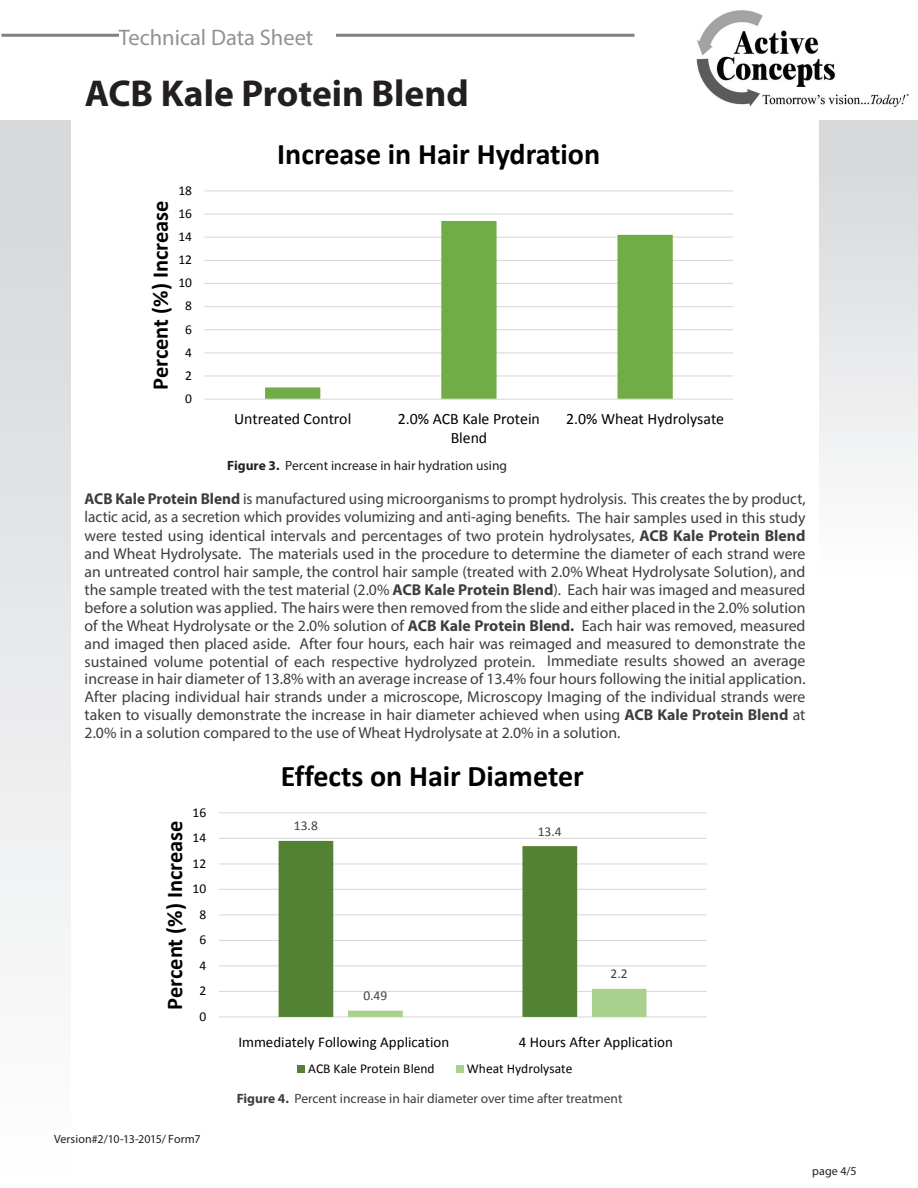
<style>
.page{position:relative;width:918px;height:1188px;background:#fff}
.page>*{position:absolute;margin:0;border:0;box-sizing:border-box;transform-origin:0 0}
.t1{font:700 37.5px "Myriad Pro";color:#231f20}
.t2{font:700 30px "Calibri";color:#000}
.t3{font:700 22.5px "Calibri";color:#000}
.t4{font:22.5px "Myriad Pro";color:#919295}
.t5{font:15.9px/19.2px "Calibri";color:#000;text-align:center}
.t6{font:15.75px/18px "Myriad Pro";color:#3e3e3f;text-align:justify}
.t7{font:15px "Calibri";color:#000}
.t8{font:13.5px "Calibri";color:#000}
.t9{font:13.5px "Myriad Pro";color:#3e3e3f}
.t10{font:13.5px "Myriad Pro";color:#231f20}
.t11{font:13.5px "Calibri";color:#404040}
.t12{font:12px "Myriad Pro";letter-spacing:.005em;color:#231f20}
.s1{font-weight:700}
</style>
<div class="page">
<hr style="left:2px;top:34px;width:633px;height:3px;background:#808083">
<div style="left:119px;top:28px;width:217px;height:31px;background:#fff"></div>
<div style="left:819px;top:120px;width:99px;height:459px;background:linear-gradient(to bottom,#d4d5d8,#fefefe)"></div>
<div style="left:0;top:120px;width:71px;height:1068px;background:linear-gradient(to bottom,#d4d5d8,#fefefe)"></div>
<img style="left:696px;top:10px;width:213px;height:97px">
<hr style="left:205px;top:375px;width:528px;height:1px;background:#d9d9d9">
<hr style="left:205px;top:352px;width:528px;height:1px;background:#d9d9d9">
<hr style="left:205px;top:329px;width:528px;height:1px;background:#d9d9d9">
<hr style="left:205px;top:306px;width:528px;height:1px;background:#d9d9d9">
<hr style="left:205px;top:283px;width:528px;height:1px;background:#d9d9d9">
<hr style="left:205px;top:260px;width:528px;height:1px;background:#d9d9d9">
<hr style="left:205px;top:237px;width:528px;height:1px;background:#d9d9d9">
<hr style="left:205px;top:214px;width:528px;height:1px;background:#d9d9d9">
<hr style="left:205px;top:190px;width:528px;height:1px;background:#d9d9d9">
<svg style="left:265px;top:221px;width:408px;height:178px"></svg>
<hr style="left:205px;top:399px;width:528px;height:1px;background:#d9d9d9">
<hr style="left:219px;top:1016px;width:487px;height:1px;background:#d9d9d9">
<hr style="left:219px;top:991px;width:487px;height:1px;background:#d9d9d9">
<hr style="left:219px;top:965px;width:487px;height:1px;background:#d9d9d9">
<hr style="left:219px;top:940px;width:487px;height:1px;background:#d9d9d9">
<hr style="left:219px;top:914px;width:487px;height:1px;background:#d9d9d9">
<hr style="left:219px;top:889px;width:487px;height:1px;background:#d9d9d9">
<hr style="left:219px;top:863px;width:487px;height:1px;background:#d9d9d9">
<hr style="left:219px;top:838px;width:487px;height:1px;background:#d9d9d9">
<hr style="left:219px;top:812px;width:487px;height:1px;background:#d9d9d9">
<svg style="left:279px;top:841px;width:298px;height:176px"></svg>
<svg style="left:348px;top:989px;width:298px;height:28px"></svg>
<div style="left:298px;top:1065px;width:7px;height:8px;background:#548235"></div>
<div style="left:456px;top:1065px;width:8px;height:8px;background:#a9d18e"></div>
<p class="t4" style="left:119px;top:23px;width:196px">Technical Data Sheet</p>
<p class="t1" style="left:85px;top:69px;width:386px">ACB Kale Protein Blend</p>
<p class="t8" style="left:178px;top:182px;width:15px">18</p>
<p class="t3" style="left:146px;top:390px;width:191px;rotate:-90deg">Percent (%) Increase</p>
<p class="t8" style="left:178px;top:205px;width:15px">16</p>
<p class="t8" style="left:178px;top:228px;width:15px">14</p>
<p class="t8" style="left:178px;top:251px;width:15px">12</p>
<p class="t8" style="left:178px;top:274px;width:15px">10</p>
<p class="t8" style="left:185px;top:297px;width:8px">8</p>
<p class="t8" style="left:185px;top:321px;width:8px">6</p>
<p class="t8" style="left:185px;top:344px;width:8px">4</p>
<p class="t8" style="left:185px;top:367px;width:8px">2</p>
<p class="t8" style="left:185px;top:390px;width:8px">0</p>
<p class="t2" style="left:277px;top:135px;width:325px">Increase in Hair Hydration</p>
<p class="t5" style="left:234px;top:409px;width:119px">Untreated Control</p>
<p class="t5" style="left:398px;top:409px;width:144px">2.0% ACB Kale Protein<br>Blend</p>
<p class="t5" style="left:566px;top:409px;width:159px">2.0% Wheat Hydrolysate</p>
<p class="t10" style="left:227px;top:457px;width:282px"><span class="s1">Figure 3.</span> Percent increase in hair hydration using</p>
<p class="t6" style="left:85px;top:489px;width:722px"><span class="s1">ACB Kale Protein Blend</span> is manufactured using microorganisms to prompt hydrolysis. This creates the by product, lactic acid, as a secretion which provides volumizing and anti-aging benefits. The hair samples used in this study</p>
<p class="t6" style="left:85px;top:527px;width:722px">were tested using identical intervals and percentages of two protein hydrolysates, <span class="s1">ACB Kale Protein Blend </span>and Wheat Hydrolysate. The materials used in the procedure to determine the diameter of each strand were an untreated control hair sample, the control hair sample (treated with 2.0% Wheat Hydrolysate Solution), and the sample treated with the test material (2.0% <span class="s1">ACB Kale Protein Blend</span>). Each hair was imaged and measured before a solution was applied. The hairs were then removed from the slide and either placed in the 2.0% solution of the Wheat Hydrolysate or the 2.0% solution of <span class="s1">ACB Kale Protein Blend.</span> Each hair was removed, measured and imaged then placed aside. After four hours, each hair was reimaged and measured to demonstrate the sustained volume potential of each respective hydrolyzed protein. Immediate results showed an average</p>
<p class="t6" style="left:85px;top:669px;width:722px">increase in hair diameter of 13.8% with an average increase of 13.4% four hours following the initial application.<br>After placing individual hair strands under a microscope, Microscopy Imaging of the individual strands were taken to visually demonstrate the increase in hair diameter achieved when using <span class="s1">ACB Kale Protein Blend</span> at 2.0% in a solution compared to the use of Wheat Hydrolysate at 2.0% in a solution.</p>
<p class="t8" style="left:193px;top:804px;width:15px">16</p>
<p class="t3" style="left:160px;top:1010px;width:191px;rotate:-90deg">Percent (%) Increase</p>
<p class="t8" style="left:193px;top:829px;width:15px">14</p>
<p class="t8" style="left:193px;top:855px;width:15px">12</p>
<p class="t8" style="left:193px;top:880px;width:15px">10</p>
<p class="t8" style="left:199px;top:906px;width:8px">8</p>
<p class="t8" style="left:199px;top:931px;width:8px">6</p>
<p class="t8" style="left:199px;top:957px;width:8px">4</p>
<p class="t8" style="left:199px;top:982px;width:8px">2</p>
<p class="t8" style="left:199px;top:1008px;width:8px">0</p>
<p class="t12" style="left:54px;top:1132px;width:148px">Version#2/10-13-2015/ Form7</p>
<p class="t2" style="left:281px;top:757px;width:304px">Effects on Hair Diameter</p>
<p class="t11" style="left:294px;top:817px;width:25px">13.8</p>
<p class="t11" style="left:363px;top:987px;width:25px">0.49</p>
<p class="t11" style="left:538px;top:823px;width:25px">13.4</p>
<p class="t11" style="left:611px;top:965px;width:19px">2.2</p>
<p class="t7" style="left:238px;top:1033px;width:212px">Immediately Following Application</p>
<p class="t7" style="left:519px;top:1033px;width:156px">4 Hours After Application</p>
<p class="t8" style="left:308px;top:1060px;width:128px">ACB Kale Protein Blend</p>
<p class="t8" style="left:467px;top:1060px;width:107px">Wheat Hydrolysate</p>
<p class="t9" style="left:237px;top:1090px;width:387px"><span class="s1">Figure 4.</span> Percent increase in hair diameter over time after treatment</p>
<p class="t12" style="left:812px;top:1164px;width:46px">page 4/5</p>
</div>
